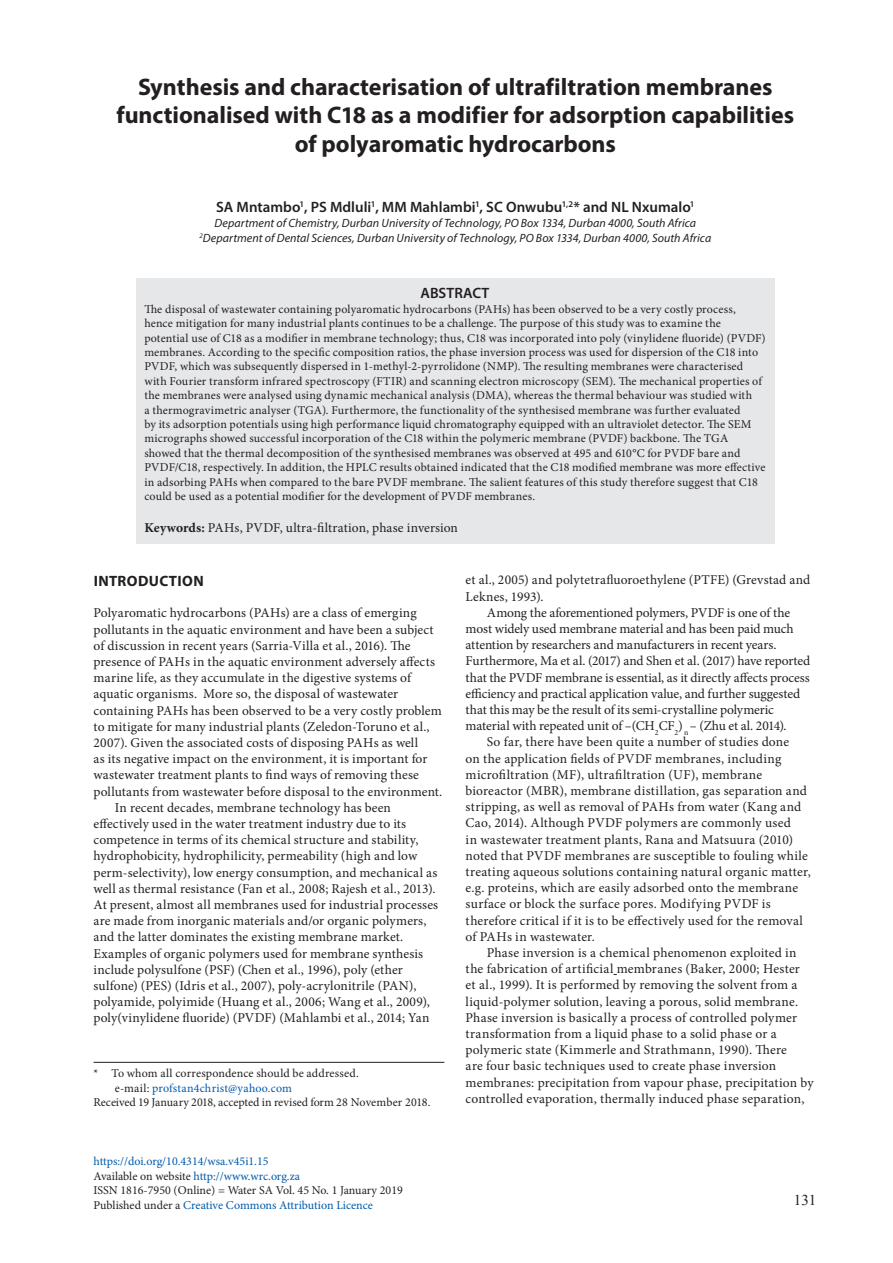
<style>
.page{position:relative;width:893px;height:1263px;background:#fff}
.page>*{position:absolute;margin:0;border:0;box-sizing:border-box;transform-origin:0 0}
.t1{font:700 24px/28.8px "Myriad Pro";letter-spacing:-.005em;color:#231f20;text-align:center}
.t2{font:600 15px "Myriad Pro";color:#231f20}
.t3{font:700 15px "Myriad Pro";letter-spacing:.025em;color:#231f20}
.t4{font:15px "Times New Roman";color:#231f20}
.t5{font:13.5px/16.2px "Minion Pro";letter-spacing:.01em;color:#231f20}
.t6{font:13.5px "Minion Pro";letter-spacing:-.01em;color:#231f20}
.t7{font:13.5px "Minion Pro";letter-spacing:-.015em;color:#231f20}
.t8{font:13.5px "Minion Pro";letter-spacing:-.02em;color:#231f20}
.t9{font:12px/14.4px "Minion Pro";letter-spacing:.01em;color:#231f20}
.t10{font:12px/14.4px "Minion Pro";color:#015aaa}
.t11{font:italic 12px/15px "Myriad Pro";letter-spacing:.01em;color:#231f20;text-align:center}
.s1{font-weight:700}
.s2{color:#231f20}
</style>
<div class="page">
<div style="left:136px;top:279px;width:638px;height:265px;background:#e6e7e9"></div>
<hr style="left:94px;top:1062px;width:350px;height:1px;background:#231f20">
<h1 class="t1" style="left:117px;top:71px;width:679px">Synthesis and characterisation of ultrafiltration membranes functionalised with C18 as a modifier for adsorption capabilities of polyaromatic hydrocarbons</h1>
<p class="t2" style="left:216px;top:198px;width:480px">SA Mntambo<sup>1</sup>, PS Mdluli<sup>1</sup>, MM Mahlambi<sup>1</sup>, SC Onwubu<sup>1,2</sup>* and NL Nxumalo<sup>1</sup></p>
<p class="t11" style="left:199px;top:215px;width:513px">Department of Chemistry, Durban University of Technology, PO Box 1334, Durban 4000, South Africa<br><sup>2</sup>Department of Dental Sciences, Durban University of Technology, PO Box 1334, Durban 4000, South Africa</p>
<p class="t2" style="left:420px;top:284px;width:70px">ABSTRACT</p>
<p class="t9" style="left:144px;top:302px;width:623px">The disposal of wastewater containing polyaromatic hydrocarbons (PAHs) has been observed to be a very costly process, hence mitigation for many industrial plants continues to be a challenge. The purpose of this study was to examine the potential use of C18 as a modifier in membrane technology; thus, C18 was incorporated into poly (vinylidene fluoride) (PVDF) membranes. According to the specific composition ratios, the phase inversion process was used for dispersion of the C18 into PVDF, which was subsequently dispersed in 1-methyl-2-pyrrolidone (NMP). The resulting membranes were characterised with Fourier transform infrared spectroscopy (FTIR) and scanning electron microscopy (SEM). The mechanical properties of the membranes were analysed using dynamic mechanical analysis (DMA), whereas the thermal behaviour was studied with<br>a thermogravimetric analyser (TGA). Furthermore, the functionality of the synthesised membrane was further evaluated<br>by its adsorption potentials using high performance liquid chromatography equipped with an ultraviolet detector. The SEM micrographs showed successful incorporation of the C18 within the polymeric membrane (PVDF) backbone. The TGA showed that the thermal decomposition of the synthesised membranes was observed at 495 and 610°C for PVDF bare and PVDF/C18, respectively. In addition, the HPLC results obtained indicated that the C18 modified membrane was more effective in adsorbing PAHs when compared to the bare PVDF membrane. The salient features of this study therefore suggest that C18 could be used as a potential modifier for the development of PVDF membranes.</p>
<p class="t5" style="left:144px;top:520px;width:315px"><span class="s1">Keywords:</span> PAHs, PVDF, ultra-filtration, phase inversion</p>
<p class="t3" style="left:94px;top:571px;width:112px">INTRODUCTION</p>
<p class="t5" style="left:94px;top:605px;width:325px">Polyaromatic hydrocarbons (PAHs) are a class of emerging</p>
<p class="t5" style="left:94px;top:621px;width:342px">pollutants in the aquatic environment and have been a subject</p>
<p class="t5" style="left:94px;top:637px;width:319px">of discussion in recent years (Sarria-Villa et al., 2016). The</p>
<p class="t5" style="left:94px;top:654px;width:343px">presence of PAHs in the aquatic environment adversely affects</p>
<p class="t5" style="left:94px;top:670px;width:319px">marine life, as they accumulate in the digestive systems of</p>
<p class="t5" style="left:94px;top:686px;width:306px">aquatic organisms. More so, the disposal of wastewater</p>
<p class="t5" style="left:94px;top:702px;width:350px">containing PAHs has been observed to be a very costly problem</p>
<p class="t5" style="left:94px;top:718px;width:338px">to mitigate for many industrial plants (Zeledon-Toruno et al.,</p>
<p class="t5" style="left:94px;top:735px;width:326px">2007). Given the associated costs of disposing PAHs as well</p>
<p class="t5" style="left:94px;top:751px;width:335px">as its negative impact on the environment, it is important for</p>
<p class="t5" style="left:94px;top:767px;width:327px">wastewater treatment plants to find ways of removing these</p>
<p class="t5" style="left:94px;top:783px;width:350px">pollutants from wastewater before disposal to the environment.</p>
<p class="t5" style="left:115px;top:799px;width:278px">In recent decades, membrane technology has been</p>
<p class="t5" style="left:94px;top:816px;width:314px">effectively used in the water treatment industry due to its</p>
<p class="t5" style="left:94px;top:832px;width:326px">competence in terms of its chemical structure and stability,</p>
<p class="t5" style="left:94px;top:848px;width:325px">hydrophobicity, hydrophilicity, permeability (high and low</p>
<p class="t5" style="left:94px;top:864px;width:345px">perm-selectivity), low energy consumption, and mechanical as</p>
<p class="t5" style="left:94px;top:880px;width:344px">well as thermal resistance (Fan et al., 2008; Rajesh et al., 2013).</p>
<p class="t5" style="left:94px;top:897px;width:346px">At present, almost all membranes used for industrial processes</p>
<p class="t5" style="left:94px;top:913px;width:334px">are made from inorganic materials and/or organic polymers,</p>
<p class="t5" style="left:94px;top:929px;width:311px">and the latter dominates the existing membrane market.</p>
<p class="t5" style="left:94px;top:945px;width:331px">Examples of organic polymers used for membrane synthesis</p>
<p class="t5" style="left:94px;top:961px;width:311px">include polysulfone (PSF) (Chen et al., 1996), poly (ether</p>
<p class="t5" style="left:94px;top:978px;width:324px">sulfone) (PES) (Idris et al., 2007), poly-acrylonitrile (PAN),</p>
<p class="t5" style="left:94px;top:994px;width:338px">polyamide, polyimide (Huang et al., 2006; Wang et al., 2009),</p>
<p class="t5" style="left:94px;top:1010px;width:338px">poly(vinylidene fluoride) (PVDF) (Mahlambi et al., 2014; Yan</p>
<p class="t9" style="left:94px;top:1066px;width:267px">* To whom all correspondence should be addressed.</p>
<p class="t10" style="left:115px;top:1080px;width:179px"><span class="s2">e-mail:</span> profstan4christ@yahoo.com</p>
<p class="t9" style="left:94px;top:1095px;width:338px">Received 19 January 2018, accepted in revised form 28 November 2018.</p>
<p class="t10" style="left:94px;top:1154px;width:311px">https://doi.org/10.4314/wsa.v45i1.15<br><span class="s2">Available on website</span> http://www.wrc.org.za<br><span class="s2">ISSN 1816-7950 (Online) = Water SA Vol. 45 No. 1 January 2019<br>Published under a</span> Creative Commons Attribution Licence</p>
<p class="t5" style="left:466px;top:572px;width:346px">et al., 2005) and polytetrafluoroethylene (PTFE) (Grevstad and<br>Leknes, 1993).</p>
<p class="t8" style="left:487px;top:603px;width:305px">Among the aforementioned polymers, PVDF is one of the</p>
<p class="t6" style="left:466px;top:620px;width:330px">most widely used membrane material and has been paid much</p>
<p class="t6" style="left:466px;top:636px;width:312px">attention by researchers and manufacturers in recent years.</p>
<p class="t7" style="left:466px;top:652px;width:346px">Furthermore, Ma et al. (2017) and Shen et al. (2017) have reported</p>
<p class="t5" style="left:466px;top:669px;width:346px">that the PVDF membrane is essential, as it directly affects process</p>
<p class="t6" style="left:466px;top:684px;width:336px">efficiency and practical application value, and further suggested</p>
<p class="t5" style="left:466px;top:702px;width:310px">that this may be the result of its semi-crystalline polymeric</p>
<p class="t6" style="left:466px;top:717px;width:323px">material with repeated unit of –(CH<sub>2</sub>CF<sub>2</sub>) <sub>n</sub> – (Zhu et al. 2014).</p>
<p class="t5" style="left:487px;top:734px;width:304px">So far, there have been quite a number of studies done</p>
<p class="t5" style="left:466px;top:750px;width:317px">on the application fields of PVDF membranes, including</p>
<p class="t5" style="left:466px;top:766px;width:298px">microfiltration (MF), ultrafiltration (UF), membrane</p>
<p class="t5" style="left:466px;top:783px;width:343px">bioreactor (MBR), membrane distillation, gas separation and</p>
<p class="t5" style="left:466px;top:799px;width:337px">stripping, as well as removal of PAHs from water (Kang and</p>
<p class="t5" style="left:466px;top:815px;width:327px">Cao, 2014). Although PVDF polymers are commonly used</p>
<p class="t5" style="left:466px;top:831px;width:329px">in wastewater treatment plants, Rana and Matsuura (2010)</p>
<p class="t5" style="left:466px;top:847px;width:344px">noted that PVDF membranes are susceptible to fouling while</p>
<p class="t5" style="left:466px;top:864px;width:347px">treating aqueous solutions containing natural organic matter,</p>
<p class="t5" style="left:466px;top:880px;width:334px">e.g. proteins, which are easily adsorbed onto the membrane</p>
<p class="t5" style="left:466px;top:896px;width:307px">surface or block the surface pores. Modifying PVDF is</p>
<p class="t5" style="left:466px;top:912px;width:339px">therefore critical if it is to be effectively used for the removal</p>
<p class="t5" style="left:466px;top:928px;width:131px">of PAHs in wastewater.</p>
<p class="t5" style="left:487px;top:945px;width:311px">Phase inversion is a chemical phenomenon exploited in</p>
<p class="t5" style="left:466px;top:961px;width:336px">the fabrication of artificial membranes (Baker, 2000; Hester</p>
<p class="t5" style="left:466px;top:977px;width:333px">et al., 1999). It is performed by removing the solvent from a</p>
<p class="t5" style="left:466px;top:993px;width:334px">liquid-polymer solution, leaving a porous, solid membrane.</p>
<p class="t5" style="left:466px;top:1009px;width:333px">Phase inversion is basically a process of controlled polymer</p>
<p class="t5" style="left:466px;top:1026px;width:313px">transformation from a liquid phase to a solid phase or a</p>
<p class="t5" style="left:466px;top:1042px;width:323px">polymeric state (Kimmerle and Strathmann, 1990). There</p>
<p class="t5" style="left:466px;top:1058px;width:312px">are four basic techniques used to create phase inversion</p>
<p class="t5" style="left:466px;top:1074px;width:350px">membranes: precipitation from vapour phase, precipitation by</p>
<p class="t5" style="left:466px;top:1090px;width:340px">controlled evaporation, thermally induced phase separation,</p>
<p class="t4" style="left:794px;top:1190px;width:24px">131</p>
</div>
